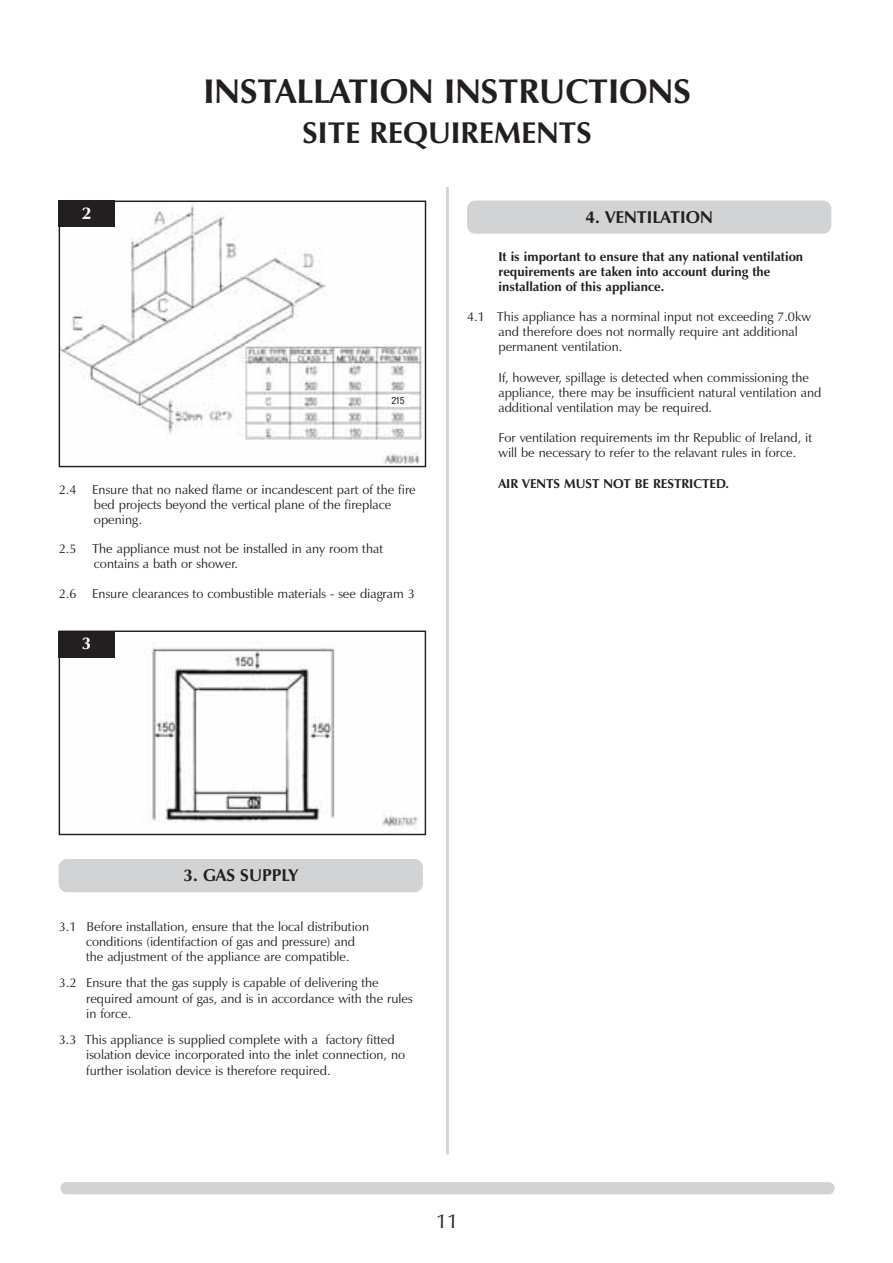
<style>
.page{position:relative;width:893px;height:1263px;background:#fff}
.page>*{position:absolute;margin:0;border:0;box-sizing:border-box;transform-origin:0 0}
.t1{font:700 34.5px "Zapf Humanist 601 BT";color:#231f20}
.t2{font:700 30.3px "Zapf Humanist 601 BT";color:#231f20}
.t3{font:20.1px "Zapf Humanist 601 BT";color:#231f20}
.t4{font:700 17.25px "Zapf Humanist 601 BT";color:#231f20}
.t5{font:700 17.25px "Zapf Humanist 601 BT";color:#fff}
.t6{font:12.9px/15.1px "Zapf Humanist 601 BT";color:#231f20}
.t7{font:700 12.9px/15.1px "Zapf Humanist 601 BT";color:#231f20}
.t8{font:condensed 10.05px "Helvetica Neue";color:#231f20}
</style>
<div class="page">
<div style="left:60px;top:1182px;width:774px;height:12px;background:#d1d3d4;border-radius:6px"></div>
<hr style="left:446px;top:187px;width:3px;height:967px;background:#d1d3d4">
<img style="left:61px;top:644px;width:357px;height:189px">
<div style="left:59px;top:631px;width:367px;height:204px;border:1px solid #231f20"></div>
<div style="left:59px;top:631px;width:56px;height:26px;background:#231f20"></div>
<div style="left:59px;top:859px;width:364px;height:33px;background:#d1d3d4;border-radius:8px"></div>
<div style="left:467px;top:201px;width:364px;height:33px;background:#d1d3d4;border-radius:8px"></div>
<img style="left:61px;top:203px;width:363px;height:261px">
<div style="left:59px;top:201px;width:367px;height:266px;border:1px solid #231f20"></div>
<div style="left:59px;top:201px;width:56px;height:26px;background:#231f20"></div>
<div style="left:390px;top:394px;width:19px;height:13px;background:#fff"></div>
<h1 class="t1" style="left:203px;top:77px;width:489px">INSTALLATION INSTRUCTIONS</h1>
<h2 class="t2" style="left:302px;top:120px;width:290px">SITE REQUIREMENTS</h2>
<h3 class="t5" style="left:82px;top:206px;width:11px">2</h3>
<h3 class="t4" style="left:585px;top:210px;width:129px">4. VENTILATION</h3>
<p class="t8" style="left:391px;top:397px;width:15px">215</p>
<p class="t6" style="left:94px;top:483px;width:323px;text-indent:-35px">2.4 Ensure that no naked flame or incandescent part of the fire bed projects beyond the vertical plane of the fireplace opening.</p>
<p class="t6" style="left:94px;top:543px;width:291px;text-indent:-35px">2.5 The appliance must not be installed in any room that contains a bath or shower.</p>
<p class="t6" style="left:59px;top:587px;width:357px">2.6 Ensure clearances to combustible materials - see diagram 3</p>
<h3 class="t5" style="left:82px;top:636px;width:11px">3</h3>
<p class="t7" style="left:498px;top:250px;width:306px">It is important to ensure that any national ventilation requirements are taken into account during the installation of this appliance.</p>
<p class="t6" style="left:498px;top:310px;width:314px;text-indent:-31px">4.1 This appliance has a norminal input not exceeding 7.0kw and therefore does not normally require ant additional permanent ventilation.</p>
<p class="t6" style="left:498px;top:371px;width:324px">If, however, spillage is detected when commissioning the appliance, there may be insufficient natural ventilation and additional ventilation may be required.</p>
<p class="t6" style="left:498px;top:431px;width:315px">For ventilation requirements im thr Republic of Ireland, it will be necessary to refer to the relavant rules in force.</p>
<p class="t7" style="left:498px;top:477px;width:232px">AIR VENTS MUST NOT BE RESTRICTED.</p>
<h3 class="t4" style="left:183px;top:868px;width:116px">3. GAS SUPPLY</h3>
<p class="t6" style="left:86px;top:920px;width:284px;text-indent:-27px">3.1 Before installation, ensure that the local distribution conditions (identifaction of gas and pressure) and the adjustment of the appliance are compatible.</p>
<p class="t6" style="left:86px;top:977px;width:328px;text-indent:-27px">3.2 Ensure that the gas supply is capable of delivering the required amount of gas, and is in accordance with the rules in force.</p>
<p class="t6" style="left:86px;top:1034px;width:320px;text-indent:-27px">3.3 This appliance is supplied complete with a factory fitted isolation device incorporated into the inlet connection, no further isolation device is therefore required.</p>
<h3 class="t3" style="left:436px;top:1213px;width:24px">11</h3>
</div>
